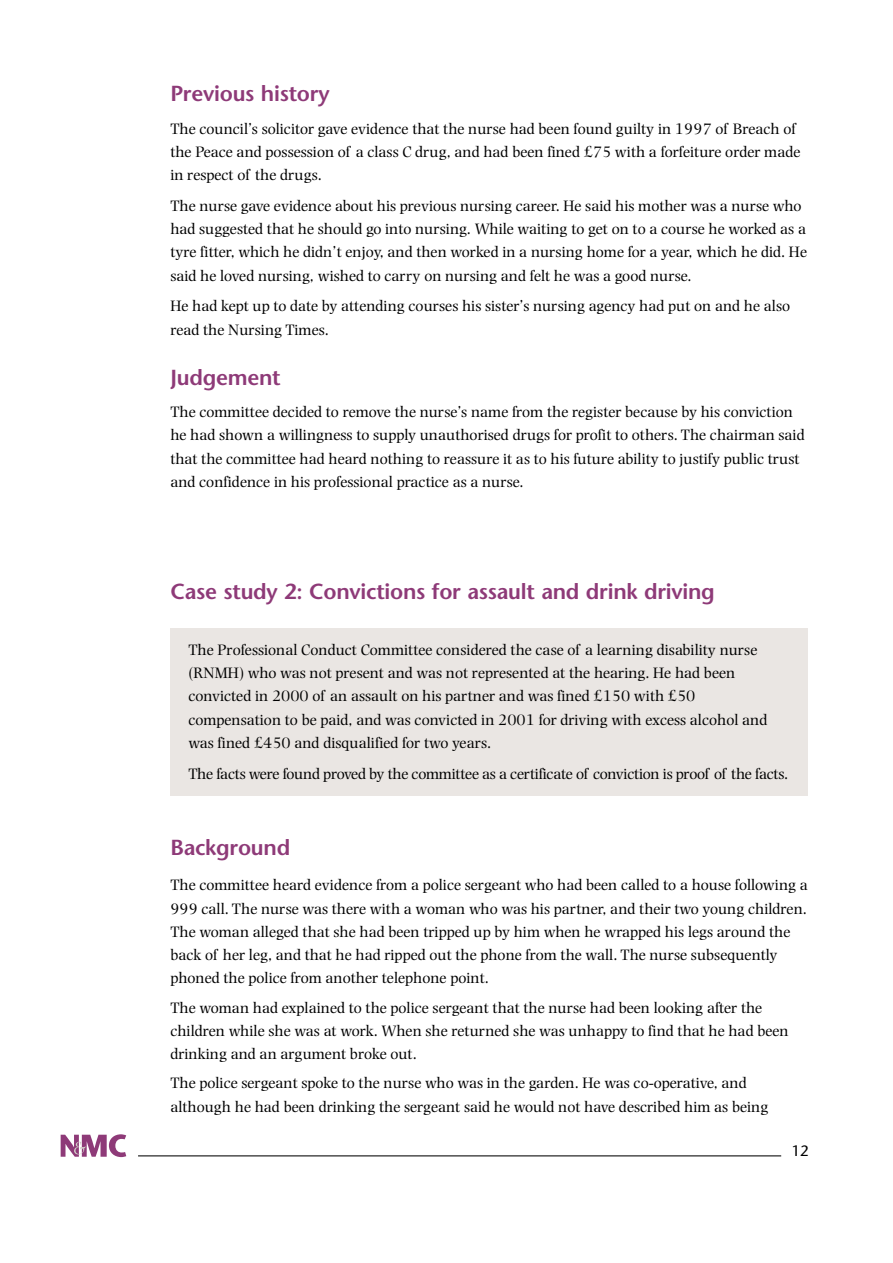
<style>
.page{position:relative;width:893px;height:1263px;background:#fff}
.page>*{position:absolute;margin:0;border:0;box-sizing:border-box;transform-origin:0 0}
.t1{font:600 21.75px "Stone Sans";letter-spacing:-.01em;color:#8e3a78}
.t2{font:15.75px/23.2px "Photina";color:#000}
.t3{font:15.75px "Photina";letter-spacing:-.02em;color:#000}
.t4{font:15px "Stone Sans";color:#000}
</style>
<div class="page">
<div style="left:170px;top:628px;width:638px;height:168px;background:#eae6e3"></div>
<svg style="left:61px;top:1134px;width:65px;height:23px"></svg>
<hr style="left:138px;top:1155px;width:643px;height:1px;background:#000">
<h1 class="t1" style="left:170px;top:85px;width:161px">Previous history</h1>
<p class="t2" style="left:170px;top:118px;width:631px">The council’s solicitor gave evidence that the nurse had been found guilty in 1997 of Breach of the Peace and possession of a class C drug, and had been fined £75 with a forfeiture order made in respect of the drugs.</p>
<p class="t2" style="left:170px;top:195px;width:638px">The nurse gave evidence about his previous nursing career. He said his mother was a nurse who had suggested that he should go into nursing. While waiting to get on to a course he worked as a tyre fitter, which he didn’t enjoy, and then worked in a nursing home for a year, which he did. He said he loved nursing, wished to carry on nursing and felt he was a good nurse.</p>
<p class="t2" style="left:170px;top:296px;width:621px">He had kept up to date by attending courses his sister’s nursing agency had put on and he also read the Nursing Times.</p>
<h1 class="t1" style="left:170px;top:369px;width:112px">Judgement</h1>
<p class="t2" style="left:170px;top:402px;width:636px">The committee decided to remove the nurse’s name from the register because by his conviction he had shown a willingness to supply unauthorised drugs for profit to others. The chairman said that the committee had heard nothing to reassure it as to his future ability to justify public trust and confidence in his professional practice as a nurse.</p>
<h1 class="t1" style="left:170px;top:583px;width:546px">Case study 2: Convictions for assault and drink driving</h1>
<p class="t2" style="left:188px;top:639px;width:580px">The Professional Conduct Committee considered the case of a learning disability nurse (RNMH) who was not present and was not represented at the hearing. He had been convicted in 2000 of an assault on his partner and was fined £150 with £50 compensation to be paid, and was convicted in 2001 for driving with excess alcohol and was fined £450 and disqualified for two years.</p>
<p class="t3" style="left:188px;top:768px;width:601px">The facts were found proved by the committee as a certificate of conviction is proof of the facts.</p>
<h1 class="t1" style="left:170px;top:839px;width:121px">Background</h1>
<p class="t2" style="left:170px;top:875px;width:639px">The committee heard evidence from a police sergeant who had been called to a house following a 999 call. The nurse was there with a woman who was his partner, and their two young children.<br>The woman alleged that she had been tripped up by him when he wrapped his legs around the back of her leg, and that he had ripped out the phone from the wall. The nurse subsequently phoned the police from another telephone point.</p>
<p class="t2" style="left:170px;top:997px;width:620px">The woman had explained to the police sergeant that the nurse had been looking after the children while she was at work. When she returned she was unhappy to find that he had been drinking and an argument broke out.</p>
<p class="t2" style="left:170px;top:1073px;width:599px">The police sergeant spoke to the nurse who was in the garden. He was co-operative, and although he had been drinking the sergeant said he would not have described him as being</p>
<p class="t4" style="left:791px;top:1145px;width:19px">12</p>
</div>
